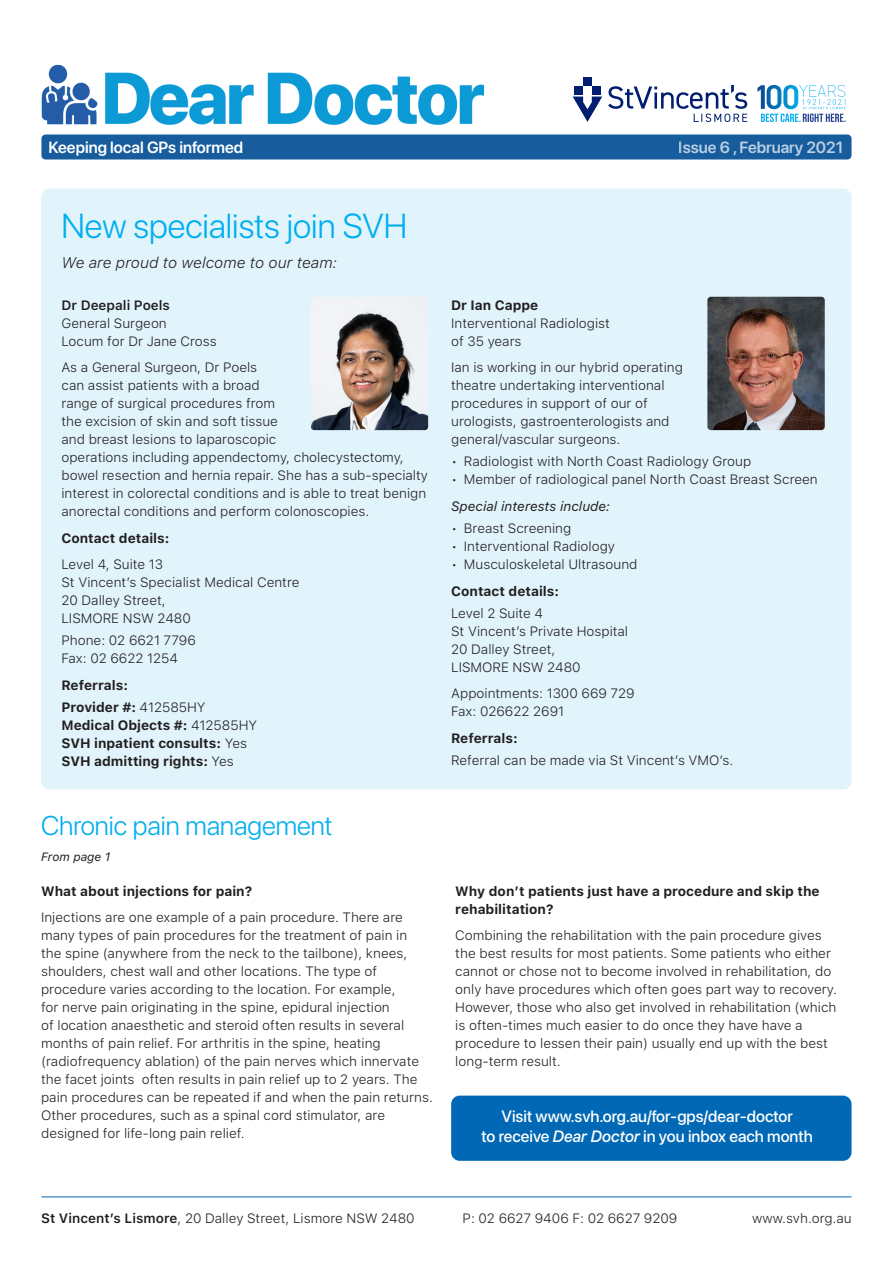
<style>
.page{position:relative;width:893px;height:1263px;background:#fff}
.page>*{position:absolute;margin:0;border:0;box-sizing:border-box;transform-origin:0 0}
.B_head{font:300 34.5px "SF Pro Display";color:#00aeef}
.B_head-2{font:300 27px "SF Pro Display";color:#00aeef}
.B_head-3{font:500 16.35px/19.6px "SF Pro Display";color:#fff;text-align:center}
.t1{font:600 16.2px "SF Pro Display";color:#fff}
.Text_version_2{font:italic 300 15.45px "SF Pro Text";color:#231f20}
.Text_version_2-2{font:300 13.5px/18px "SF Pro Text";color:#231f20}
.Text_version_2-3{font:700 13.5px/18px "SF Pro Text";color:#231f20}
.d_header{font:700 13.5px/18px "SF Pro Text";color:#231f20}
.Text{font:300 13.5px "SF Pro Text";color:#231f20}
.Text_version_2-4{font:italic 13.5px "SF Pro Text";color:#231f20}
.Text_version_2-5{font:italic 12px "SF Pro Text";color:#231f20}
.s1{font-weight:600}
.s2{font-weight:300}
.s3{font-weight:700}
.s4{font-style:italic}
</style>
<div class="page">
<img style="left:41px;top:64px;width:444px;height:61px">
<div style="left:41px;top:135px;width:810px;height:24px;background:#175d9e;border-radius:4px"></div>
<svg style="left:608px;top:85px;width:139px;height:37px"></svg>
<div style="left:574px;top:86px;width:9px;height:9px;background:#001e71"></div>
<div style="left:583px;top:78px;width:9px;height:8px;background:#001e71"></div>
<div style="left:592px;top:86px;width:8px;height:9px;background:#001e71"></div>
<svg style="left:573px;top:97px;width:29px;height:25px"></svg>
<svg style="left:757px;top:85px;width:88px;height:37px"></svg>
<div style="left:41px;top:189px;width:810px;height:600px;background:#e1f4fc;border-radius:9px"></div>
<hr style="left:41px;top:1196px;width:810px;height:1px;background:#0168b5">
<div style="left:451px;top:1095px;width:400px;height:66px;background:#0168b5;border-radius:9px"></div>
<img style="left:311px;top:297px;width:117px;height:133px">
<img style="left:707px;top:297px;width:118px;height:133px">
<p class="t1" style="left:49px;top:138px;width:196px">Keeping local GPs informed</p>
<p class="t1" style="left:679px;top:138px;width:166px">Issue 6 , February 2021</p>
<p class="B_head" style="left:61px;top:206px;width:347px">New specialists join SVH</p>
<p class="Text_version_2" style="left:61px;top:253px;width:277px">We are proud to welcome to our team:</p>
<p class="Text_version_2-2" style="left:61px;top:296px;width:157px"><span class="s1">Dr Deepali Poels<br></span>General Surgeon<br>Locum for Dr Jane Cross</p>
<p class="Text_version_2-2" style="left:61px;top:358px;width:368px">As a General Surgeon, Dr Poels<br>can assist patients with a broad<br>range of surgical procedures from<br>the excision of skin and soft tissue<br>and breast lesions to laparoscopic<br>operations including appendectomy, cholecystectomy, bowel resection and hernia repair. She has a sub-specialty interest in colorectal conditions and is able to treat benign anorectal conditions and perform colonoscopies.</p>
<p class="Text_version_2-3" style="left:61px;top:529px;width:110px">Contact details:</p>
<p class="Text_version_2-2" style="left:61px;top:555px;width:240px">Level 4, Suite 13<br>St Vincent’s Specialist Medical Centre<br>20 Dalley Street,<br>LISMORE NSW 2480</p>
<p class="Text_version_2-2" style="left:61px;top:632px;width:136px">Phone: 02 6621 7796<br>Fax: 02 6622 1254</p>
<p class="Text_version_2-3" style="left:61px;top:676px;width:68px">Referrals:</p>
<p class="Text_version_2-3" style="left:61px;top:698px;width:197px">Provider #: <span class="s2">412585HY<br></span>Medical Objects #: <span class="s2">412585HY<br></span>SVH inpatient consults: <span class="s2">Yes<br></span>SVH admitting rights: <span class="s2">Yes</span></p>
<p class="B_head-2" style="left:41px;top:810px;width:293px">Chronic pain management</p>
<p class="Text_version_2-5" style="left:41px;top:849px;width:71px">From page 1</p>
<p class="d_header" style="left:41px;top:882px;width:213px">What about injections for pain?</p>
<p class="Text_version_2-2" style="left:41px;top:909px;width:393px">Injections are one example of a pain procedure. There are many types of pain procedures for the treatment of pain in<br>the spine (anywhere from the neck to the tailbone), knees, shoulders, chest wall and other locations. The type of procedure varies according to the location. For example,<br>for nerve pain originating in the spine, epidural injection<br>of location anaesthetic and steroid often results in several months of pain relief. For arthritis in the spine, heating (radiofrequency ablation) of the pain nerves which innervate the facet joints often results in pain relief up to 2 years. The pain procedures can be repeated if and when the pain returns.<br>Other procedures, such as a spinal cord stimulator, are designed for life-long pain relief.</p>
<p class="Text_version_2-2" style="left:451px;top:296px;width:160px"><span class="s3">Dr Ian Cappe<br></span>Interventional Radiologist of 35 years</p>
<p class="Text_version_2-2" style="left:451px;top:358px;width:233px">Ian is working in our hybrid operating theatre undertaking interventional procedures in support of our of urologists, gastroenterologists and general/vascular surgeons.</p>
<p class="Text_version_2-2" style="left:451px;top:453px;width:302px">• Radiologist with North Coast Radiology Group</p>
<p class="Text_version_2-2" style="left:451px;top:471px;width:368px">• Member of radiological panel North Coast Breast Screen</p>
<p class="Text_version_2-4" style="left:451px;top:498px;width:161px">Special interests include:</p>
<p class="Text_version_2-2" style="left:451px;top:519px;width:122px">• Breast Screening</p>
<p class="Text_version_2-2" style="left:451px;top:537px;width:165px">• Interventional Radiology</p>
<p class="Text_version_2-2" style="left:451px;top:555px;width:188px">• Musculoskeletal Ultrasound</p>
<p class="Text_version_2-3" style="left:451px;top:582px;width:110px">Contact details:</p>
<p class="Text_version_2-2" style="left:451px;top:604px;width:178px">Level 2 Suite 4<br>St Vincent’s Private Hospital<br>20 Dalley Street,<br>LISMORE NSW 2480</p>
<p class="Text_version_2-2" style="left:451px;top:685px;width:185px">Appointments: 1300 669 729<br>Fax: 026622 2691</p>
<p class="Text_version_2-3" style="left:451px;top:729px;width:68px">Referrals:</p>
<p class="Text_version_2-2" style="left:451px;top:751px;width:284px">Referral can be made via St Vincent’s VMO’s.</p>
<p class="d_header" style="left:455px;top:882px;width:366px">Why don’t patients just have a procedure and skip the rehabilitation?</p>
<p class="Text_version_2-2" style="left:455px;top:927px;width:383px">Combining the rehabilitation with the pain procedure gives the best results for most patients. Some patients who either cannot or chose not to become involved in rehabilitation, do only have procedures which often goes part way to recovery.<br>However, those who also get involved in rehabilitation (which is often-times much easier to do once they have have a procedure to lessen their pain) usually end up with the best long-term result.</p>
<p class="B_head-3" style="left:482px;top:1106px;width:333px">Visit www.svh.org.au/for-gps/dear-doctor<br>to receive <span class="s4">Dear Doctor</span> in you inbox each month</p>
<p class="Text" style="left:41px;top:1211px;width:375px"><span class="s1">St Vincent’s Lismore</span>, 20 Dalley Street, Lismore NSW 2480</p>
<p class="Text" style="left:463px;top:1211px;width:216px">P: 02 6627 9406 F: 02 6627 9209</p>
<p class="Text" style="left:752px;top:1211px;width:101px">www.svh.org.au</p>
</div>
